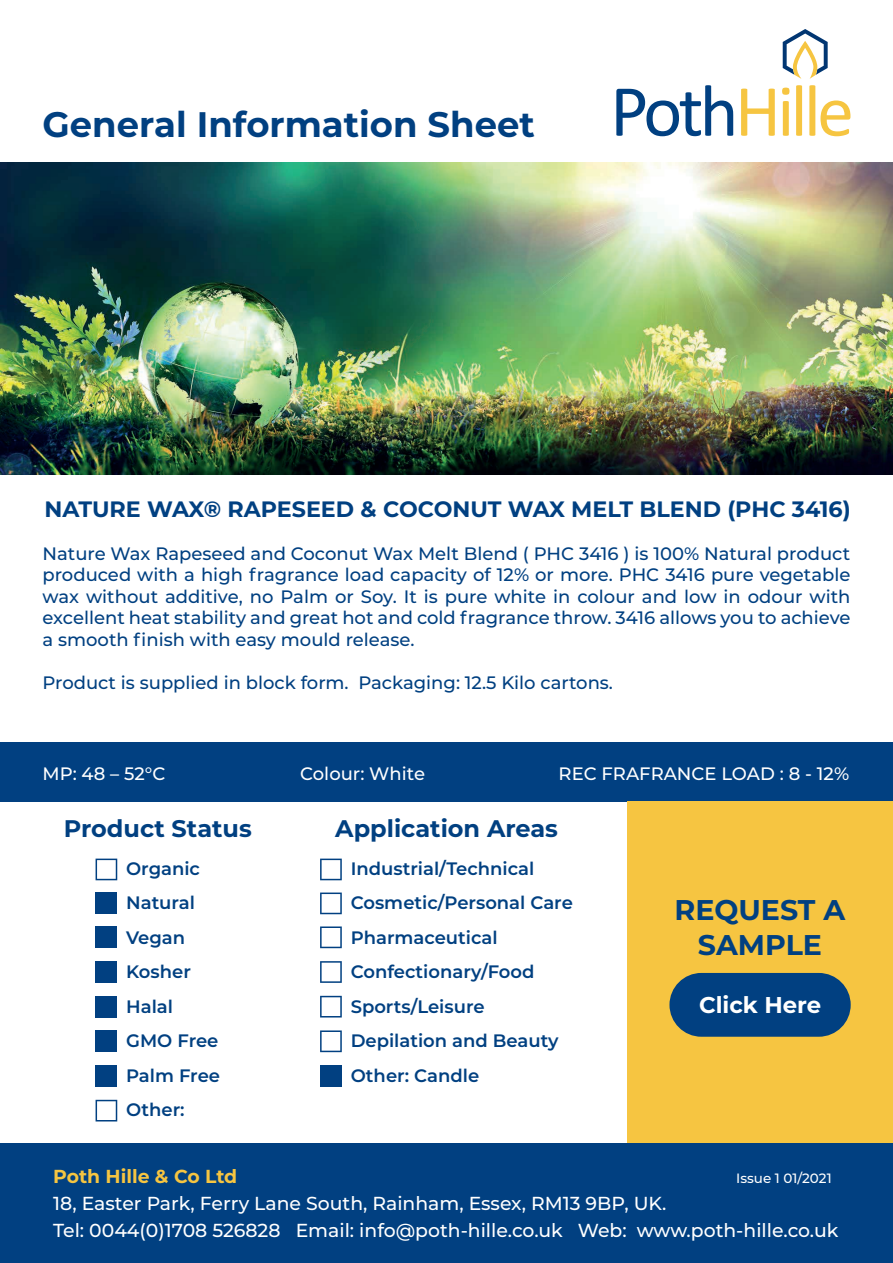
<style>
.page{position:relative;width:893px;height:1263px;background:#fff}
.page>*{position:absolute;margin:0;border:0;box-sizing:border-box;transform-origin:0 0}
.t1{font:700 35.4px "Montserrat";color:#014081}
.t2{font:700 28.5px/34.2px "Montserrat";color:#014081;text-align:center}
.t3{font:700 24px "Montserrat";color:#014081}
.t4{font:700 22.8px "Montserrat";color:#fff}
.t5{font:700 22.2px "Montserrat";color:#014081}
.t6{font:500 18.75px/26.7px "Montserrat";color:#fff}
.t7{font:700 18.75px "Montserrat";color:#f6c541}
.t8{font:500 18px/21.6px "Montserrat";color:#014081;text-align:justify}
.t9{font:600 18px/34.5px "Montserrat";color:#014081}
.t10{font:500 18px "Montserrat";color:#fff}
.t11{font:500 13.5px "Montserrat";color:#fff}
</style>
<div class="page">
<img style="left:0;top:162px;width:893px;height:313px">
<div style="left:0;top:742px;width:893px;height:59px;background:#014081"></div>
<div style="left:0;top:1143px;width:893px;height:120px;background:#014081"></div>
<svg style="left:616px;top:85px;width:117px;height:51px"></svg>
<svg style="left:741px;top:89px;width:34px;height:47px"></svg>
<svg style="left:782px;top:88px;width:7px;height:48px"></svg>
<svg style="left:796px;top:85px;width:6px;height:51px"></svg>
<svg style="left:809px;top:85px;width:41px;height:51px"></svg>
<svg style="left:783px;top:29px;width:45px;height:50px"></svg>
<svg style="left:96px;top:859px;width:21px;height:21px"></svg>
<div style="left:96px;top:892px;width:21px;height:22px;background:#014081"></div>
<div style="left:96px;top:926px;width:21px;height:22px;background:#014081"></div>
<div style="left:96px;top:961px;width:21px;height:22px;background:#014081"></div>
<div style="left:96px;top:996px;width:21px;height:21px;background:#014081"></div>
<div style="left:96px;top:1030px;width:21px;height:22px;background:#014081"></div>
<div style="left:96px;top:1065px;width:21px;height:22px;background:#014081"></div>
<svg style="left:96px;top:1100px;width:21px;height:21px"></svg>
<svg style="left:320px;top:859px;width:22px;height:21px"></svg>
<svg style="left:320px;top:892px;width:22px;height:22px"></svg>
<svg style="left:320px;top:926px;width:22px;height:22px"></svg>
<svg style="left:320px;top:961px;width:22px;height:22px"></svg>
<svg style="left:320px;top:996px;width:22px;height:21px"></svg>
<svg style="left:320px;top:1030px;width:22px;height:22px"></svg>
<div style="left:320px;top:1065px;width:22px;height:22px;background:#014081"></div>
<div style="left:627px;top:801px;width:266px;height:342px;background:#f6c541"></div>
<div style="left:669px;top:973px;width:182px;height:64px;background:#014081;border-radius:32px"></div>
<h1 class="t1" style="left:43px;top:99px;width:494px">General Information Sheet</h1>
<p class="t5" style="left:44px;top:493px;width:808px">NATURE WAX® RAPESEED &amp; COCONUT WAX MELT BLEND (PHC 3416)</p>
<p class="t8" style="left:43px;top:542px;width:809px">Nature Wax Rapeseed and Coconut Wax Melt Blend ( PHC 3416 ) is 100% Natural product produced with a high fragrance load capacity of 12% or more. PHC 3416 pure vegetable wax without additive, no Palm or Soy. It is pure white in colour and low in odour with excellent heat stability and great hot and cold fragrance throw. 3416 allows you to achieve a smooth finish with easy mould release.</p>
<p class="t8" style="left:43px;top:671px;width:572px">Product is supplied in block form. Packaging: 12.5 Kilo cartons.</p>
<p class="t10" style="left:43px;top:760px;width:124px">MP: 48 – 52°C</p>
<p class="t10" style="left:300px;top:760px;width:126px">Colour: White</p>
<p class="t10" style="left:559px;top:760px;width:292px">REC FRAFRANCE LOAD : 8 - 12%</p>
<h3 class="t3" style="left:64px;top:811px;width:190px">Product Status</h3>
<h3 class="t3" style="left:335px;top:811px;width:224px">Application Areas</h3>
<p class="t9" style="left:126px;top:850px;width:95px">Organic<br>Natural<br>Vegan<br>Kosher<br>Halal<br>GMO Free<br>Palm Free<br>Other:</p>
<p class="t9" style="left:351px;top:850px;width:224px">Industrial/Technical<br>Cosmetic/Personal Care<br>Pharmaceutical<br>Confectionary/Food<br>Sports/Leisure<br>Depilation and Beauty<br>Other: Candle</p>
<h2 class="t2" style="left:674px;top:892px;width:173px">REQUEST A<br>SAMPLE</h2>
<p class="t4" style="left:699px;top:988px;width:124px">Click Here</p>
<p class="t7" style="left:53px;top:1163px;width:186px">Poth Hille &amp; Co Ltd</p>
<p class="t6" style="left:53px;top:1189px;width:787px">18, Easter Park, Ferry Lane South, Rainham, Essex, RM13 9BP, UK.<br>Tel: 0044(0)1708 526828 Email: info@poth-hille.co.uk Web: www.poth-hille.co.uk</p>
<p class="t11" style="left:736px;top:1169px;width:97px">Issue 1 01/2021</p>
</div>
